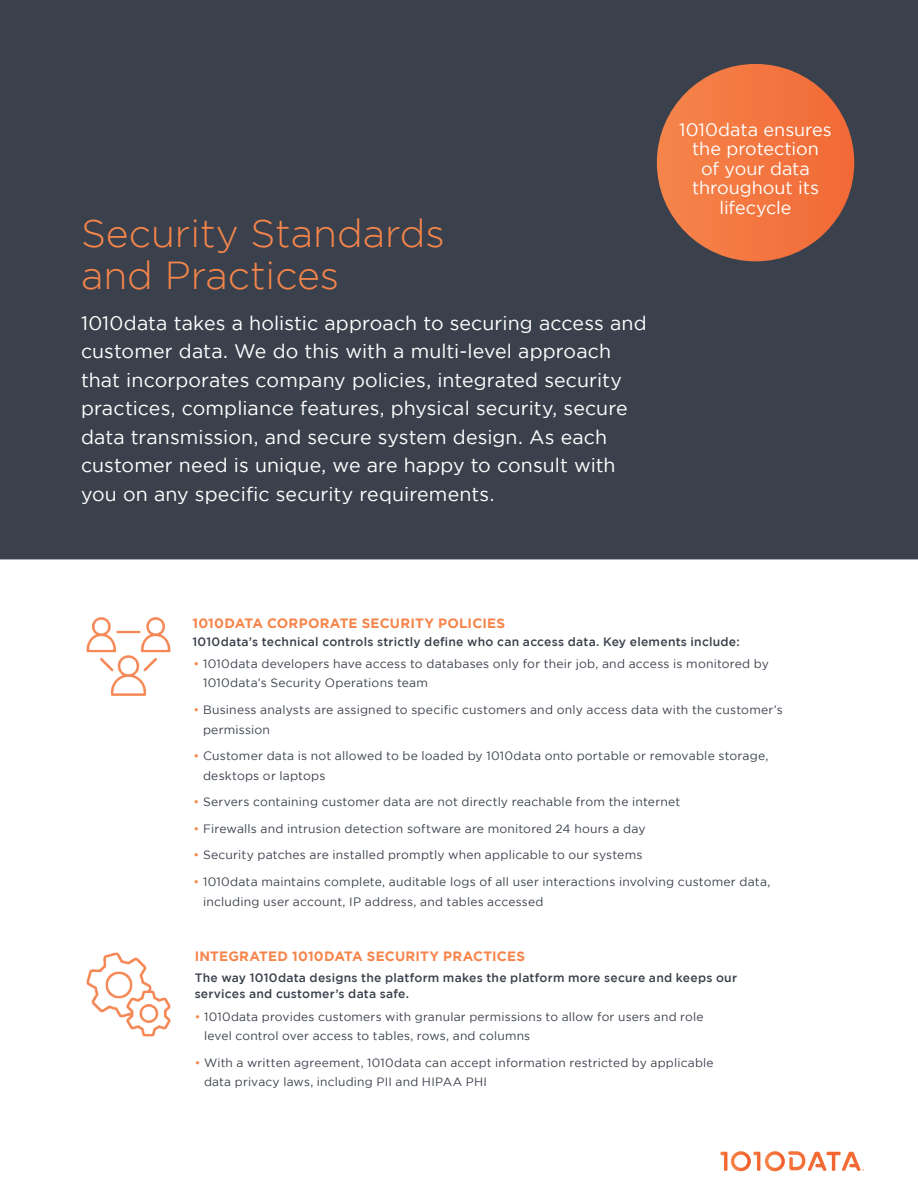
<style>
.page{position:relative;width:918px;height:1188px;background:#fff}
.page>*{position:absolute;margin:0;border:0;box-sizing:border-box;transform-origin:0 0}
.t1{font:300 39px/42px "Gotham";color:#f5854b}
.t2{font:19.5px/28.5px "Gotham";letter-spacing:.005em;color:#fff}
.t3{font:18px/19.5px "Gotham";color:#fff;text-align:center}
.t4{font:700 13.5px "Gotham";letter-spacing:.02em;color:#f5854b}
.t5{font:12.15px/19.6px "Gotham";letter-spacing:.015em;color:#3b414c}
.t6{font:500 12.15px/16.6px "Gotham";letter-spacing:.02em;color:#3b414c}
.t7{font:12px/19.5px "Gotham";letter-spacing:.015em;color:#3b414c}
.s1{color:#f5854b}
.s2{font-size:12px}
</style>
<div class="page">
<div style="left:0;top:1px;width:918px;height:558px;background:#3b414c"></div>
<svg style="left:720px;top:1151px;width:144px;height:20px"></svg>
<div style="left:657px;top:64px;width:197px;height:197px;background:#f37741;border-radius:99px"></div>
<img style="left:86px;top:617px;width:85px;height:79px">
<img style="left:86px;top:952px;width:85px;height:85px">
<h1 class="t1" style="left:81px;top:211px;width:365px">Security Standards and Practices</h1>
<p class="t2" style="left:81px;top:308px;width:567px">1010data takes a holistic approach to securing access and customer data. We do this with a multi-level approach that incorporates company policies, integrated security practices, compliance features, physical security, secure data transmission, and secure system design. As each customer need is unique, we are happy to consult with you on any specific security requirements.</p>
<h3 class="t3" style="left:679px;top:120px;width:154px">1010data ensures the protection<br>of your data throughout its lifecycle</h3>
<p class="t4" style="left:193px;top:616px;width:314px">1010DATA CORPORATE SECURITY POLICIES</p>
<p class="t6" style="left:193px;top:633px;width:549px">1010data’s technical controls strictly define who can access data. Key elements include:</p>
<p class="t5" style="left:203px;top:653px;width:568px;text-indent:-9px"><span class="s1">•</span> 1010data developers have access to databases only for their job, and access is monitored by<br>1010data’s Security Operations team</p>
<p class="t5" style="left:203px;top:700px;width:581px;text-indent:-9px"><span class="s1">•</span> Business analysts are assigned to specific customers and only access data with the customer’s permission</p>
<p class="t5" style="left:203px;top:746px;width:567px;text-indent:-9px"><span class="s1">•</span> Customer data is not allowed to be loaded by 1010data onto portable or removable storage, desktops or laptops</p>
<p class="t5" style="left:194px;top:792px;width:488px"><span class="s1">•</span> Servers containing customer data are not directly reachable from the internet</p>
<p class="t5" style="left:194px;top:818px;width:454px"><span class="s1">•</span> Firewalls and intrusion detection software are monitored 24 hours a day</p>
<p class="t5" style="left:194px;top:845px;width:450px"><span class="s1">•</span> Security patches are installed promptly when applicable to our systems</p>
<p class="t5" style="left:203px;top:872px;width:569px;text-indent:-9px"><span class="s1">•</span> 1010data maintains complete, auditable logs of all user interactions involving customer data, including user account, IP address, <span class="s2">and tables accessed</span></p>
<p class="t4" style="left:195px;top:949px;width:332px">INTEGRATED 1010DATA SECURITY PRACTICES</p>
<p class="t6" style="left:195px;top:969px;width:544px">The way 1010data designs the platform makes the platform more secure and keeps our services and customer’s data safe.</p>
<p class="t7" style="left:204px;top:1007px;width:501px;text-indent:-9px"><span class="s1">•</span> 1010data provides customers with granular permissions to allow for users and role level control over access to tables, rows, and columns</p>
<p class="t7" style="left:204px;top:1052px;width:511px;text-indent:-9px"><span class="s1">•</span> With a written agreement, 1010data can accept information restricted by applicable data privacy laws, including PII and HIPAA PHI</p>
</div>
